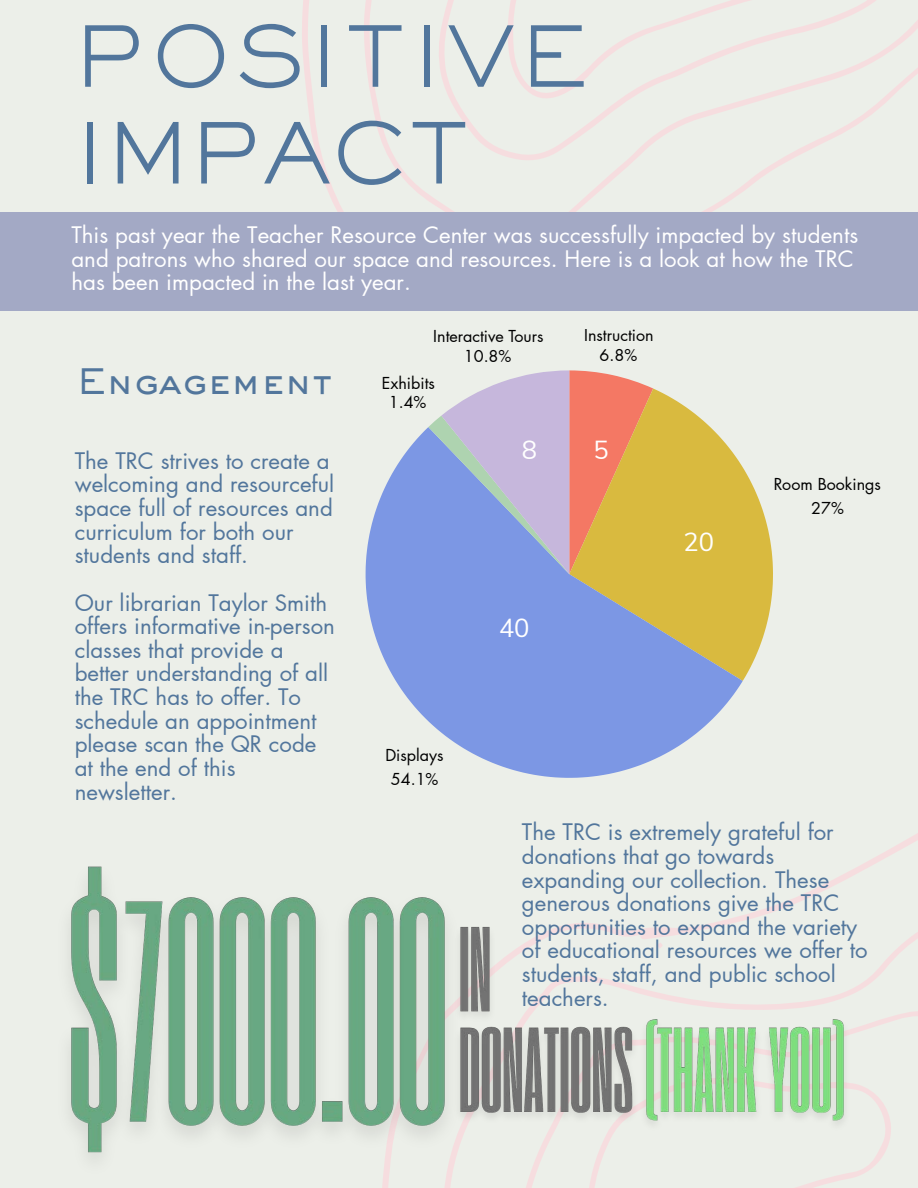
<style>
.page{position:relative;width:918px;height:1188px;background:#ecefe9}
.page>*{position:absolute;margin:0;border:0;box-sizing:border-box;transform-origin:0 0}
.t1{font:300 82.5px/96.8px "Sackers Gothic Std";letter-spacing:.055em;color:#52769c}
.t2{font:48.15px "Muli";color:#52769c}
.t3{font:500 34.5px "Sackers Gothic Std";color:#52769c}
.t4{font:25.5px "Muli";color:#fff}
.t5{font:22.2px/23.7px "Futura LT Pro";color:#52769c}
.t6{font:22.2px/23.7px "Futura LT Pro";color:#fff}
.t7{font:16.05px/24.5px "Futura LT Pro";color:#000;text-align:center}
</style>
<div class="page">
<svg style="left:302px;top:0;width:616px;height:212px"></svg>
<svg style="left:653px;top:389px;width:120px;height:292px"></svg>
<svg style="left:366px;top:427px;width:377px;height:298px;background:#9fa9ba"></svg>
<svg style="left:428px;top:370px;width:225px;height:204px;background:#c3a9ab"></svg>
<svg style="left:432px;top:725px;width:486px;height:463px"></svg>
<div style="left:0;top:212px;width:918px;height:99px;background:#a3a9c5"></div>
<img style="left:70px;top:835px;width:403px;height:353px">
<img style="left:447px;top:912px;width:412px;height:237px">
<p class="t1" style="left:75px;top:17px;width:517px">POSITIVE<br>IMPACT</p>
<h2 class="t2" style="left:54px;top:34px;width:151px">NEW&amp;</h2>
<p class="t6" style="left:71px;top:224px;width:788px">This past year the Teacher Resource Center was successfully impacted by students and patrons who shared our space and resources. Here is a look at how the TRC has been impacted in the last year.</p>
<h3 class="t3" style="left:77px;top:368px;width:258px">Engagement</h3>
<p class="t5" style="left:75px;top:450px;width:261px">The TRC strives to create a welcoming and resourceful space full of resources and curriculum for both our students and staff.</p>
<p class="t5" style="left:75px;top:591px;width:262px">Our librarian Taylor Smith offers informative in-person classes that provide a better understanding of all the TRC has to offer. To schedule an appointment please scan the QR code at the end of this newsletter.</p>
<p class="t7" style="left:433px;top:326px;width:112px;line-height:20.4px">Interactive Tours<br>10.8%</p>
<p class="t7" style="left:584px;top:326px;width:71px;line-height:19.8px">Instruction<br>6.8%</p>
<p class="t7" style="left:382px;top:371px;width:55px">Exhibits</p>
<p class="t7" style="left:389px;top:391px;width:39px">1.4%</p>
<p class="t7" style="left:385px;top:743px;width:60px">Displays<br>54.1%</p>
<p class="t4" style="left:522px;top:433px;width:17px">8</p>
<h4 class="t4" style="left:594px;top:433px;width:17px">5</h4>
<p class="t4" style="left:499px;top:611px;width:32px">40</p>
<p class="t4" style="left:684px;top:525px;width:32px">20</p>
<p class="t7" style="left:774px;top:472px;width:109px">Room Bookings<br>27%</p>
<p class="t5" style="left:522px;top:821px;width:347px">The TRC is extremely grateful for donations that go towards expanding our collection. These generous donations give the TRC opportunities to expand the variety of educational resources we offer to students, staff, and public school teachers.</p>
</div>
